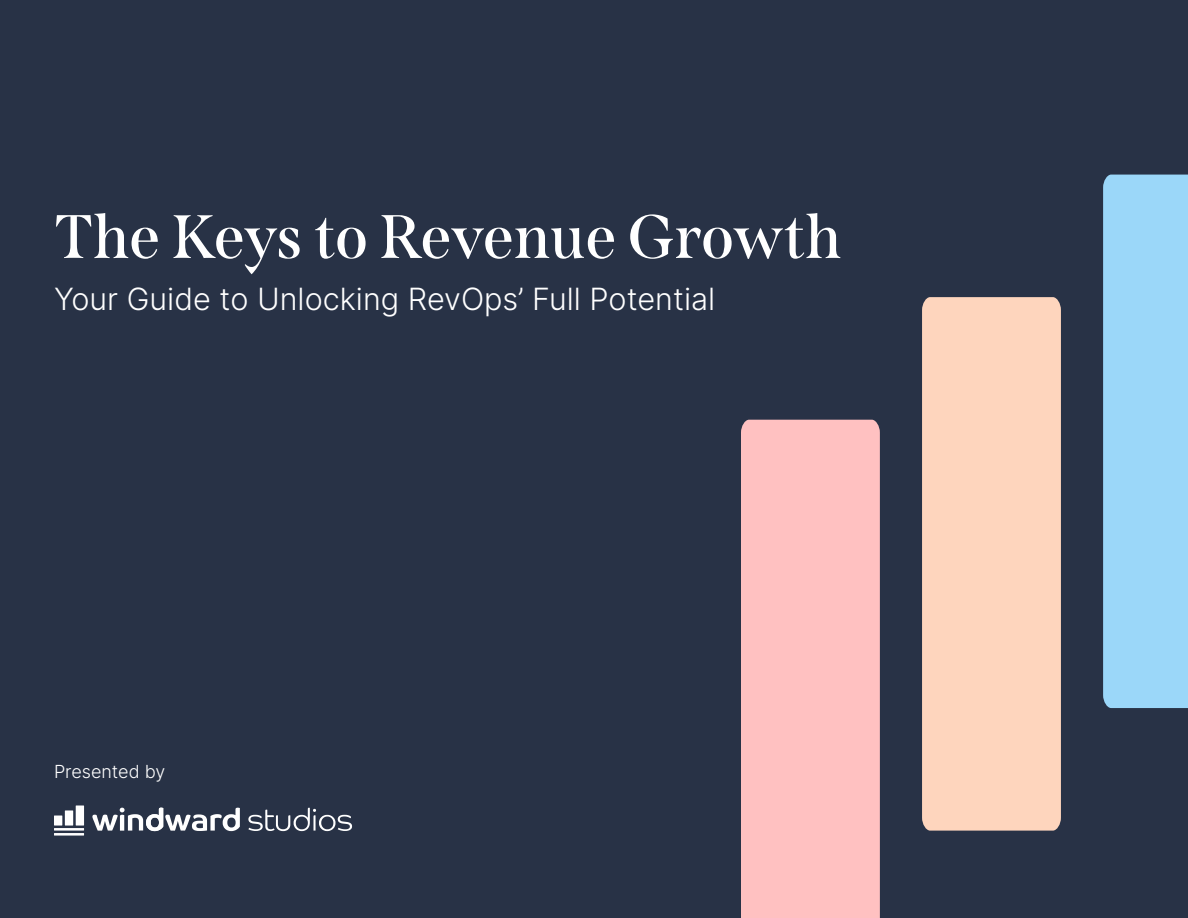
<style>
.page{position:relative;width:1188px;height:918px;background:#283246}
.page>*{position:absolute;margin:0;border:0;box-sizing:border-box;transform-origin:0 0}
.t1{font:600 61.35px "Span";color:#fff}
.t2{font:30.6px "Inter";color:#fff}
.t3{font:18px "Inter";color:#fff}
</style>
<div class="page">
<div style="left:741px;top:420px;width:139px;height:498px;background:#ffc1c1"></div>
<div style="left:922px;top:297px;width:139px;height:534px;background:#fed5bd"></div>
<div style="left:1103px;top:175px;width:85px;height:533px;background:#9bd7f9"></div>
<svg style="left:248px;top:808px;width:104px;height:23px"></svg>
<svg style="left:92px;top:808px;width:148px;height:23px"></svg>
<hr style="left:54px;top:833px;width:30px;height:3px;background:#fff">
<hr style="left:54px;top:828px;width:30px;height:3px;background:#fff">
<div style="left:54px;top:816px;width:8px;height:10px;background:#fff"></div>
<div style="left:65px;top:810px;width:8px;height:16px;background:#fff"></div>
<div style="left:76px;top:806px;width:8px;height:20px;background:#fff"></div>
<p class="t1" style="left:54px;top:201px;width:789px">The Keys to Revenue Growth</p>
<p class="t2" style="left:54px;top:277px;width:663px">Your Guide to Unlocking RevOps’ Full Potential</p>
<p class="t3" style="left:54px;top:758px;width:113px">Presented by</p>
</div>
